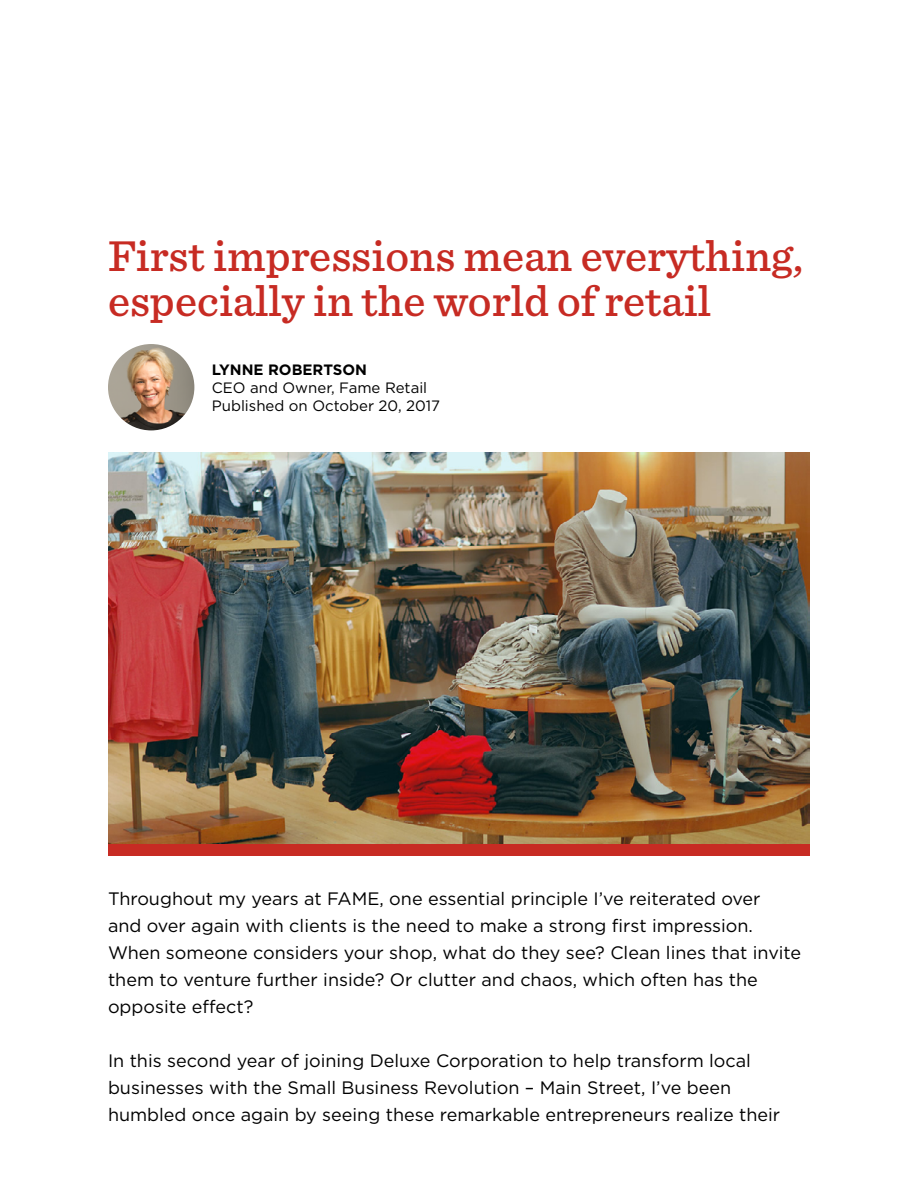
<style>
.page{position:relative;width:918px;height:1188px;background:#fff}
.page>*{position:absolute;margin:0;border:0;box-sizing:border-box;transform-origin:0 0}
.t1{font:500 45px/45px "Sentinel";color:#c72b23}
.t2{font:18px/27px "Gotham";color:#000}
.t3{font:15px/18px "Gotham";color:#000}
.t4{font:700 15px "Gotham";color:#000}
</style>
<div class="page">
<img style="left:108px;top:452px;width:702px;height:392px">
<div style="left:108px;top:844px;width:702px;height:12px;background:#c72b23"></div>
<img style="left:108px;top:344px;width:86px;height:86px;border-radius:43px">
<h1 class="t1" style="left:108px;top:231px;width:697px">First impressions mean everything, especially in the world of retail</h1>
<p class="t4" style="left:212px;top:360px;width:157px">LYNNE ROBERTSON</p>
<p class="t3" style="left:212px;top:379px;width:230px">CEO and Owner, Fame Retail<br>Published on October 20, 2017</p>
<p class="t2" style="left:108px;top:885px;width:695px">Throughout my years at FAME, one essential principle I’ve reiterated over<br>and over again with clients is the need to make a strong first impression.<br>When someone considers your shop, what do they see? Clean lines that invite them to venture further inside? Or clutter and chaos, which often has the opposite effect?</p>
<p class="t2" style="left:108px;top:1047px;width:674px">In this second year of joining Deluxe Corporation to help transform local businesses with the Small Business Revolution – Main Street, I’ve been humbled once again by seeing these remarkable entrepreneurs realize their</p>
</div>
